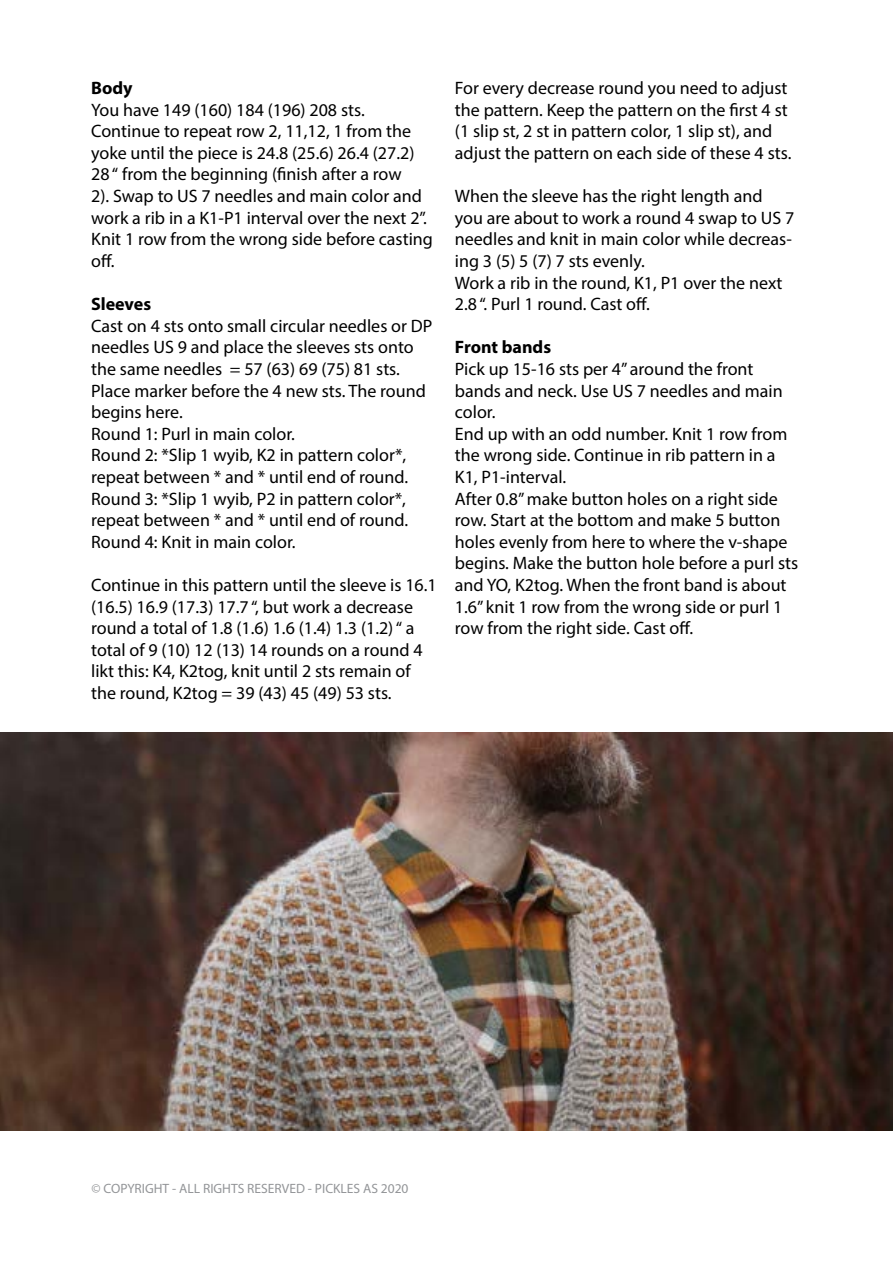
<style>
.page{position:relative;width:893px;height:1263px;background:#fff}
.page>*{position:absolute;margin:0;border:0;box-sizing:border-box;transform-origin:0 0}
.t1{font:18px/21.6px "Myriad Pro";color:#000}
.t2{font:700 18px "Myriad Pro";color:#000}
.t3{font:13.5px "Myriad Pro";color:#939598}
</style>
<div class="page">
<img style="left:0;top:732px;width:893px;height:398px">
<p class="t2" style="left:91px;top:76px;width:43px">Body</p>
<p class="t1" style="left:91px;top:99px;width:343px">You have 149 (160) 184 (196) 208 sts.<br>Continue to repeat row 2, 11,12, 1 from the yoke until the piece is 24.8 (25.6) 26.4 (27.2)<br>28 “ from the beginning (finish after a row<br>2). Swap to US 7 needles and main color and work a rib in a K1-P1 interval over the next 2”.<br>Knit 1 row from the wrong side before casting off.</p>
<p class="t2" style="left:91px;top:292px;width:62px">Sleeves</p>
<p class="t1" style="left:91px;top:315px;width:343px">Cast on 4 sts onto small circular needles or DP needles US 9 and place the sleeves sts onto the same needles = 57 (63) 69 (75) 81 sts.<br>Place marker before the 4 new sts. The round begins here.<br>Round 1: Purl in main color.<br>Round 2: *Slip 1 wyib, K2 in pattern color*, repeat between * and * until end of round.<br>Round 3: *Slip 1 wyib, P2 in pattern color*, repeat between * and * until end of round.<br>Round 4: Knit in main color.</p>
<p class="t1" style="left:91px;top:574px;width:347px">Continue in this pattern until the sleeve is 16.1 (16.5) 16.9 (17.3) 17.7 “, but work a decrease round a total of 1.8 (1.6) 1.6 (1.4) 1.3 (1.2) “ a total of 9 (10) 12 (13) 14 rounds on a round 4 likt this: K4, K2tog, knit until 2 sts remain of the round, K2tog = 39 (43) 45 (49) 53 sts.</p>
<p class="t1" style="left:455px;top:77px;width:338px">For every decrease round you need to adjust the pattern. Keep the pattern on the first 4 st (1 slip st, 2 st in pattern color, 1 slip st), and adjust the pattern on each side of these 4 sts.</p>
<p class="t1" style="left:455px;top:185px;width:341px">When the sleeve has the right length and you are about to work a round 4 swap to US 7 needles and knit in main color while decreas&shy;ing 3 (5) 5 (7) 7 sts evenly.<br>Work a rib in the round, K1, P1 over the next 2.8 “. Purl 1 round. Cast off.</p>
<p class="t2" style="left:455px;top:335px;width:98px">Front bands</p>
<p class="t1" style="left:455px;top:358px;width:345px">Pick up 15-16 sts per 4” around the front bands and neck. Use US 7 needles and main color.<br>End up with an odd number. Knit 1 row from the wrong side. Continue in rib pattern in a K1, P1-interval.<br>After 0.8” make button holes on a right side row. Start at the bottom and make 5 button holes evenly from here to where the v-shape begins. Make the button hole before a purl sts and YO, K2tog. When the front band is about 1.6” knit 1 row from the wrong side or purl 1 row from the right side. Cast off.</p>
<p class="t3" style="left:92px;top:1180px;width:319px">© COPYRIGHT - ALL RIGHTS RESERVED - PICKLES AS 2020</p>
</div>
